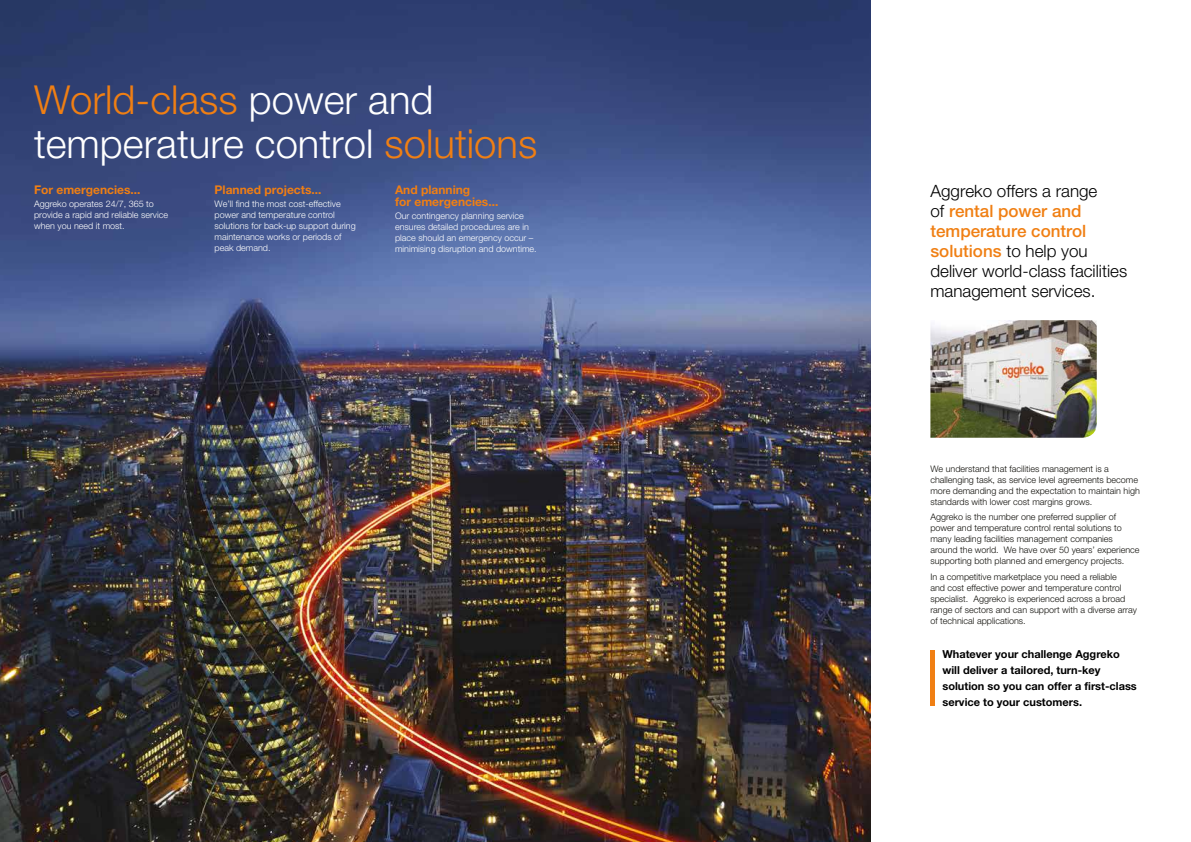
<style>
.page{position:relative;width:1191px;height:842px;background:#fff}
.page>*{position:absolute;margin:0;border:0;box-sizing:border-box;transform-origin:0 0}
.t1{font:300 40px/44px "Helvetica Neue LT Pro";color:#fff}
.t2{font:300 17px/20px "Helvetica Neue LT Pro";color:#000}
.t3{font:700 12px/12px "Helvetica Neue LT Pro";color:#f07f13}
.t4{font:700 11px/16px "Helvetica Neue LT Pro";color:#000}
.t5{font:300 9px/11px "Helvetica Neue LT Pro";color:#12110c}
.t6{font:300 9px/11px "Helvetica Neue LT Pro";color:#fff}
.s1{color:#f07f13}
.s2{font-weight:500;color:#f07f13}
</style>
<div class="page">
<img style="left:0;top:0;width:870px;height:842px">
<img style="left:930px;top:320px;width:166px;height:118px">
<div style="left:930px;top:650px;width:5px;height:55px;background:#f07f13"></div>
<h1 class="t1" style="left:34px;top:77px;width:505px"><span class="s1">World-class</span> power and temperature control <span class="s1">solutions</span></h1>
<h3 class="t3" style="left:34px;top:183px;width:108px">For emergencies...</h3>
<p class="t6" style="left:34px;top:198px;width:136px">Aggreko operates 24/7, 365 to provide a rapid and reliable service when you need it most.</p>
<h3 class="t3" style="left:214px;top:183px;width:108px">Planned projects...</h3>
<p class="t6" style="left:214px;top:198px;width:143px">We’ll find the most cost-effective power and temperature control solutions for back-up support during maintenance works or periods of peak demand.</p>
<h3 class="t3" style="left:395px;top:183px;width:105px">And planning<br>for emergencies...</h3>
<p class="t6" style="left:395px;top:210px;width:143px">Our contingency planning service ensures detailed procedures are in place should an emergency occur – minimising disruption and downtime.</p>
<h2 class="t2" style="left:930px;top:181px;width:198px">Aggreko offers a range<br>of <span class="s2">rental power and temperature control solutions</span> to help you deliver world-class facilities management services.</h2>
<p class="t5" style="left:930px;top:463px;width:211px">We understand that facilities management is a challenging task, as service level agreements become more demanding and the expectation to maintain high standards with lower cost margins grows.</p>
<p class="t5" style="left:930px;top:511px;width:211px">Aggreko is the number one preferred supplier of power and temperature control rental solutions to many leading facilities management companies around the world. We have over 50 years’ experience supporting both planned and emergency projects.</p>
<p class="t5" style="left:930px;top:571px;width:208px">In a competitive marketplace you need a reliable<br>and cost effective power and temperature control specialist. Aggreko is experienced across a broad range of sectors and can support with a diverse array of technical applications.</p>
<p class="t4" style="left:942px;top:645px;width:196px">Whatever your challenge Aggreko will deliver a tailored, turn-key solution so you can offer a first-class service to your customers.</p>
</div>
